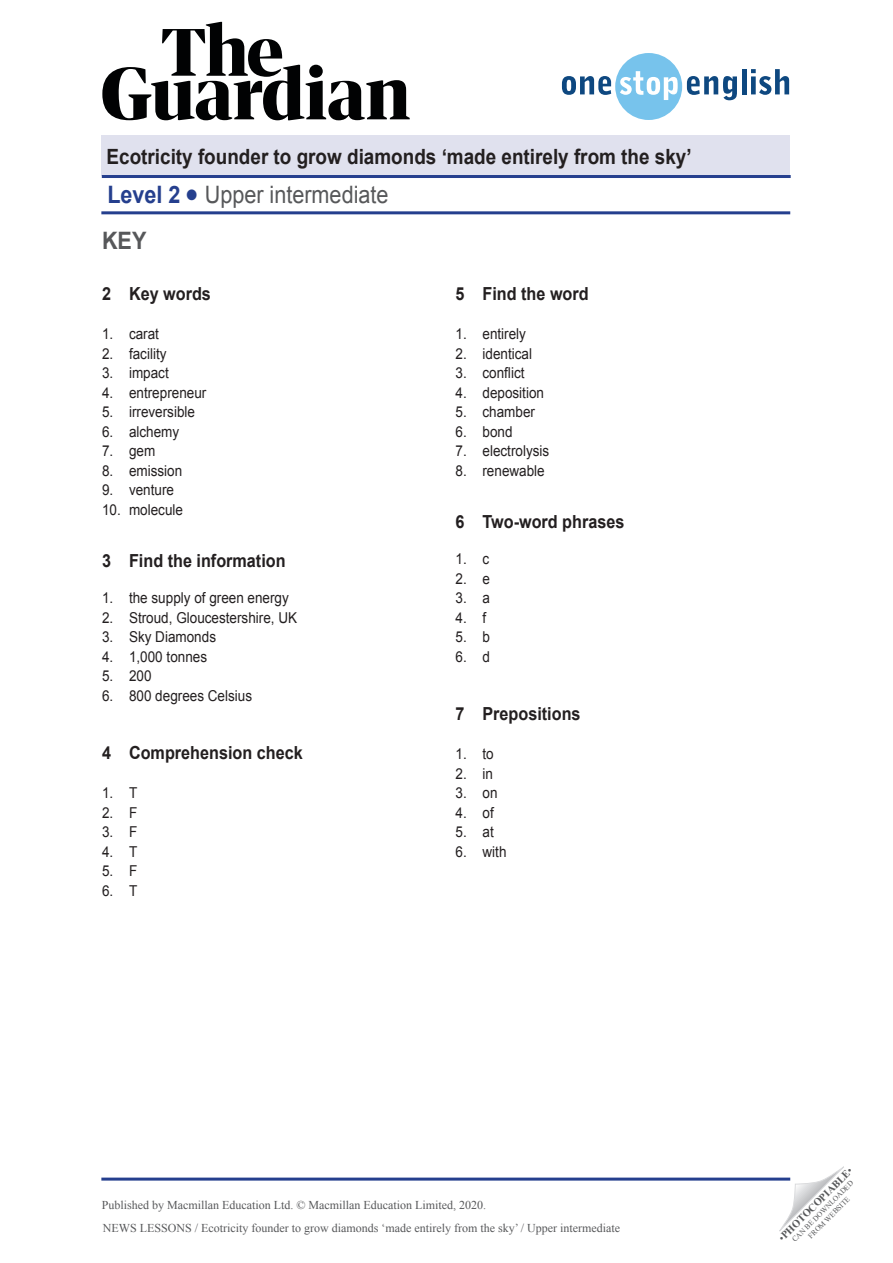
<style>
.page{position:relative;width:893px;height:1263px;background:#fff}
.page>*{position:absolute;margin:0;border:0;box-sizing:border-box;transform-origin:0 0}
.t1{font:24px/46.7px "Arial";color:#57585a;scale:.9 1}
.t2{font:700 21px "Arial";color:#231f20;scale:.9 1}
.body_text{font:700 18px "Arial";color:#231f20;scale:.9 1}
.t3{font:15px "Arial";color:#231f20;scale:.9 1}
.t4{font:12px "Times New Roman";color:#57585a}
.t5{font:700 10.5px "Times New Roman";color:#57585a}
.t6{font:7.5px/9px "Times New Roman";color:#57585a;text-align:center}
.s1{font-weight:700;color:#253f8e}
.s2{color:#253f8e}
.s3{font-weight:700}
.s4{font-weight:400}
</style>
<div class="page">
<div style="left:101px;top:135px;width:689px;height:40px;background:#e0e1ee"></div>
<svg style="left:779px;top:1167px;width:65px;height:64px"></svg>
<hr style="left:102px;top:175px;width:689px;height:3px;background:#253f8e">
<hr style="left:101px;top:211px;width:689px;height:3px;background:#253f8e">
<hr style="left:101px;top:1177px;width:689px;height:3px;background:#253f8e">
<svg style="left:562px;top:53px;width:175px;height:67px"></svg>
<hr style="left:742px;top:69px;width:4px;height:25px;background:#0e4880">
<svg style="left:751px;top:69px;width:38px;height:26px"></svg>
<svg style="left:102px;top:22px;width:308px;height:98px"></svg>
<h2 class="t2" style="left:107px;top:142px;width:651px">Ecotricity founder to grow diamonds ‘made entirely from the sky’</h2>
<h1 class="t1" style="left:102px;top:171px;width:320px"><span class="s1">Level 2</span> <span class="s2">●</span> Upper intermediate<br><span class="s3">KEY</span></h1>
<p class="body_text" style="left:102px;top:282px;width:123px">2 Key words</p>
<p class="t3" style="left:102px;top:324px;width:65px">1. carat</p>
<p class="t3" style="left:102px;top:344px;width:73px">2. facility</p>
<p class="t3" style="left:102px;top:363px;width:76px">3. impact</p>
<p class="t3" style="left:102px;top:383px;width:117px">4. entrepreneur</p>
<p class="t3" style="left:102px;top:402px;width:105px">5. irreversible</p>
<p class="t3" style="left:102px;top:422px;width:87px">6. alchemy</p>
<p class="t3" style="left:102px;top:441px;width:61px">7. gem</p>
<p class="t3" style="left:102px;top:461px;width:91px">8. emission</p>
<p class="t3" style="left:102px;top:480px;width:82px">9. venture</p>
<p class="t3" style="left:102px;top:500px;width:92px">10. molecule</p>
<p class="body_text" style="left:102px;top:549px;width:206px">3 Find the information</p>
<p class="t3" style="left:102px;top:588px;width:209px">1. the supply of green energy</p>
<p class="t3" style="left:102px;top:608px;width:218px">2. Stroud, Gloucestershire, UK</p>
<p class="t3" style="left:102px;top:627px;width:128px">3. Sky Diamonds</p>
<p class="t3" style="left:102px;top:647px;width:118px">4. 1,000 tonnes</p>
<p class="t3" style="left:102px;top:666px;width:57px">5. 200</p>
<p class="t3" style="left:102px;top:686px;width:168px">6. 800 degrees Celsius</p>
<p class="body_text" style="left:455px;top:282px;width:150px">5 Find the word</p>
<p class="t3" style="left:455px;top:324px;width:80px">1. entirely</p>
<p class="t3" style="left:455px;top:344px;width:87px">2. identical</p>
<p class="t3" style="left:455px;top:363px;width:78px">3. conflict</p>
<p class="t3" style="left:455px;top:383px;width:100px">4. deposition</p>
<p class="t3" style="left:455px;top:402px;width:90px">5. chamber</p>
<p class="t3" style="left:455px;top:422px;width:65px">6. bond</p>
<p class="t3" style="left:455px;top:441px;width:106px">7. electrolysis</p>
<p class="t3" style="left:455px;top:461px;width:101px">8. renewable</p>
<p class="body_text" style="left:455px;top:510px;width:189px">6 Two-word phrases</p>
<p class="t3" style="left:455px;top:549px;width:39px">1. c</p>
<p class="t3" style="left:455px;top:569px;width:40px">2. e</p>
<p class="t3" style="left:455px;top:588px;width:40px">3. a</p>
<p class="t3" style="left:455px;top:608px;width:36px">4. f</p>
<p class="t3" style="left:455px;top:627px;width:40px">5. b</p>
<p class="t3" style="left:455px;top:647px;width:40px">6. d</p>
<p class="body_text" style="left:102px;top:741px;width:225px">4 Comprehension check</p>
<p class="t3" style="left:102px;top:783px;width:41px">1. T</p>
<p class="t3" style="left:102px;top:803px;width:41px">2. F</p>
<p class="t3" style="left:102px;top:822px;width:41px">3. F</p>
<p class="t3" style="left:102px;top:842px;width:41px">4. T</p>
<p class="t3" style="left:102px;top:861px;width:41px">5. F</p>
<p class="t3" style="left:102px;top:881px;width:41px">6. T</p>
<p class="body_text" style="left:455px;top:702px;width:141px">7 Prepositions</p>
<p class="t3" style="left:455px;top:744px;width:44px">1. to</p>
<p class="t3" style="left:455px;top:764px;width:43px">2. in</p>
<p class="t3" style="left:455px;top:783px;width:48px">3. on</p>
<p class="t3" style="left:455px;top:803px;width:44px">4. of</p>
<p class="t3" style="left:455px;top:822px;width:44px">5. at</p>
<p class="t3" style="left:455px;top:842px;width:58px">6. with</p>
<p class="t4" style="left:102px;top:1197px;width:386px">Published by Macmillan Education Ltd. © Macmillan Education Limited, 2020.</p>
<p class="t4" style="left:103px;top:1220px;width:519px">NEWS LESSONS / Ecotricity founder to grow diamonds ‘made entirely from the sky’ / Upper intermediate</p>
<p class="t5" style="left:775px;top:1234px;width:101px;rotate:-45deg"><span class="s4">•</span>PHOTOCOPIABLE<span class="s4">•</span></p>
<p class="t6" style="left:790px;top:1237px;width:85px;rotate:-45deg">CAN BE DOWNLOADED<br>FROM WEBSITE</p>
</div>
